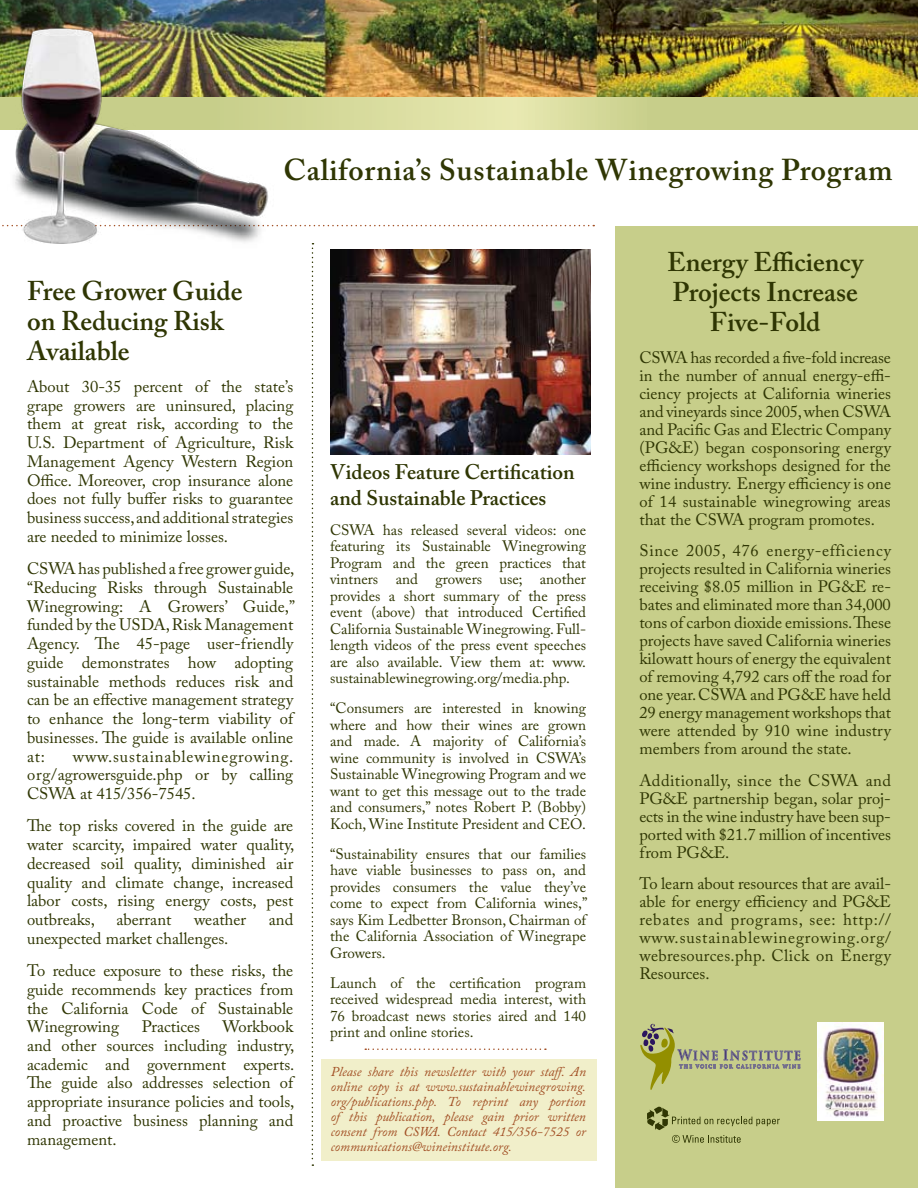
<style>
.page{position:relative;width:918px;height:1188px;background:#fff}
.page>*{position:absolute;margin:0;border:0;box-sizing:border-box;transform-origin:0 0}
.t1{font:600 30px "Adobe Caslon Pro";letter-spacing:.025em;color:#2f3603}
.t2{font:600 27px/30px "Adobe Caslon Pro";color:#2f3603;text-align:center}
.t3{font:600 21px/25.5px "Adobe Caslon Pro";color:#2f3603}
.t4{font:16.5px/18.8px "Adobe Caslon Pro";color:#2f3603;text-align:justify}
.t5{font:15px/16.5px "Adobe Caslon Pro";color:#2f3603;text-align:justify}
.t6{font:italic 13.5px/15px "Adobe Caslon Pro";color:#a24f24;text-align:justify}
</style>
<div class="page">
<img style="left:0;top:0;width:918px;height:98px">
<svg style="left:290px;top:225px;width:304px;height:1px"></svg>
<svg style="left:289px;top:98px;width:629px;height:31px;background:#d2d697"></svg>
<div style="left:615px;top:226px;width:303px;height:962px;background:#c7ce8a"></div>
<img style="left:0;top:10px;width:289px;height:234px">
<div style="left:321px;top:1060px;width:275px;height:101px;background:#f1efca"></div>
<svg style="left:312px;top:243px;width:1px;height:923px"></svg>
<svg style="left:365px;top:1048px;width:181px;height:2px"></svg>
<img style="left:330px;top:250px;width:261px;height:205px">
<svg style="left:647px;top:1106px;width:133px;height:37px"></svg>
<img style="left:817px;top:1023px;width:66px;height:97px">
<svg style="left:640px;top:1024px;width:160px;height:66px"></svg>
<h1 class="t1" style="left:284px;top:152px;width:611px">California’s Sustainable Winegrowing Program</h1>
<h2 class="t2" style="left:27px;top:275px;width:217px;text-align:left">Free Grower Guide on Reducing Risk<br>Available</h2>
<p class="t4" style="left:27px;top:377px;width:268px">About 30-35 percent of the state’s grape growers are uninsured, placing them at great risk, according to the U.S. Department of Agriculture, Risk Management Agency Western Region Office. Moreover, crop insurance alone does not fully buffer risks to guarantee business success, and additional strategies are needed to minimize losses.</p>
<p class="t4" style="left:27px;top:559px;width:269px">CSWA has published a free grower guide, “Reducing Risks through Sustainable Winegrowing: A Growers’ Guide,” funded by the USDA, Risk Management Agency. The 45-page user-friendly guide demonstrates how adopting sustainable methods reduces risk and can be an effective management strategy to enhance the long-term viability of businesses. The guide is available online at:</p>
<p class="t4" style="left:27px;top:746px;width:268px;text-indent:46px">www.sustainablewinegrowing. org/agrowersguide.php or by calling CSWA at 415/356-7545.</p>
<p class="t4" style="left:27px;top:816px;width:269px">The top risks covered in the guide are water scarcity, impaired water quality, decreased soil quality, diminished air quality and climate change, increased labor costs, rising energy costs, pest outbreaks,</p>
<p class="t4" style="left:117px;top:910px;width:56px">aberrant</p>
<p class="t4" style="left:194px;top:910px;width:54px">weather</p>
<p class="t4" style="left:269px;top:910px;width:26px">and</p>
<p class="t4" style="left:27px;top:922px;width:268px;line-height:32.2px">unexpected market challenges.<br>To reduce exposure to these risks, the</p>
<p class="t4" style="left:27px;top:980px;width:268px">guide recommends key practices from the California Code of Sustainable Winegrowing</p>
<p class="t4" style="left:27px;top:1017px;width:269px;text-indent:196px">Workbook and other sources including industry, academic and government experts.<br>The guide also addresses selection of appropriate insurance policies and tools, and proactive business planning and management.</p>
<p class="t4" style="left:142px;top:1017px;width:60px">Practices</p>
<p class="t3" style="left:330px;top:459px;width:246px">Videos Feature Certification and Sustainable Practices</p>
<p class="t5" style="left:330px;top:521px;width:258px">CSWA has released several videos: one featuring its Sustainable Winegrowing Program and the green practices that vintners and growers use; another provides a short summary of the press event (above) that introduced Certified California Sustainable Winegrowing. Full&shy;length videos of the press event speeches are also available. View them at: www. sustainablewinegrowing.org/media.php.</p>
<p class="t5" style="left:330px;top:700px;width:258px">“Consumers are interested in knowing where and how their wines are grown and made. A majority of California’s wine community is involved in CSWA’s Sustainable Winegrowing Program and we want to get this message out to the trade and consumers,” notes Robert P. (Bobby)<br>Koch, Wine Institute President and CEO.</p>
<p class="t5" style="left:330px;top:845px;width:259px">“Sustainability ensures that our families have viable businesses to pass on, and provides consumers the value they’ve come to expect from California wines,” says Kim Ledbetter Bronson, Chairman of the California Association of Winegrape Growers.</p>
<p class="t5" style="left:330px;top:974px;width:258px">Launch of the certification program received widespread media interest, with 76 broadcast news stories aired and 140 print and online stories.</p>
<p class="t6" style="left:331px;top:1063px;width:257px">Please share this newsletter with your staff. An online copy is at www.sustainablewinegrowing. org/publications.php. To reprint any portion of this publication, please gain prior written consent from CSWA. Contact 415/356-7525 or communications@wineinstitute.org.</p>
<h2 class="t2" style="left:667px;top:247px;width:199px">Energy Efficiency<br>Projects Increase<br>Five-Fold</h2>
<p class="t4" style="left:639px;top:348px;width:253px;line-height:18px">CSWA has recorded a five-fold increase in the number of annual energy-effi&shy;ciency projects at California wineries and vineyards since 2005, when CSWA and Pacific Gas and Electric Company (PG&amp;E) began cosponsoring energy efficiency workshops designed for the wine industry. Energy efficiency is one of 14 sustainable winegrowing areas that the CSWA program promotes.</p>
<p class="t4" style="left:639px;top:542px;width:253px;line-height:18px">Since 2005, 476 energy-efficiency projects resulted in California wineries receiving $8.05 million in PG&amp;E re&shy;bates and eliminated more than 34,000 tons of carbon dioxide emissions. These projects have saved California wineries kilowatt hours of energy the equivalent of removing 4,792 cars off the road for one year. CSWA and PG&amp;E have held 29 energy management workshops that were attended by 910 wine industry members from around the state.</p>
<p class="t4" style="left:639px;top:771px;width:253px;line-height:18px">Additionally, since the CSWA and PG&amp;E partnership began, solar proj&shy;ects in the wine industry have been sup&shy;ported with $21.7 million of incentives from PG&amp;E.</p>
<p class="t4" style="left:639px;top:875px;width:253px;line-height:18px">To learn about resources that are avail&shy;able for energy efficiency and PG&amp;E rebates and programs, see: http:// www.sustainablewinegrowing.org/ webresources.php. Click on Energy Resources.</p>
</div>
